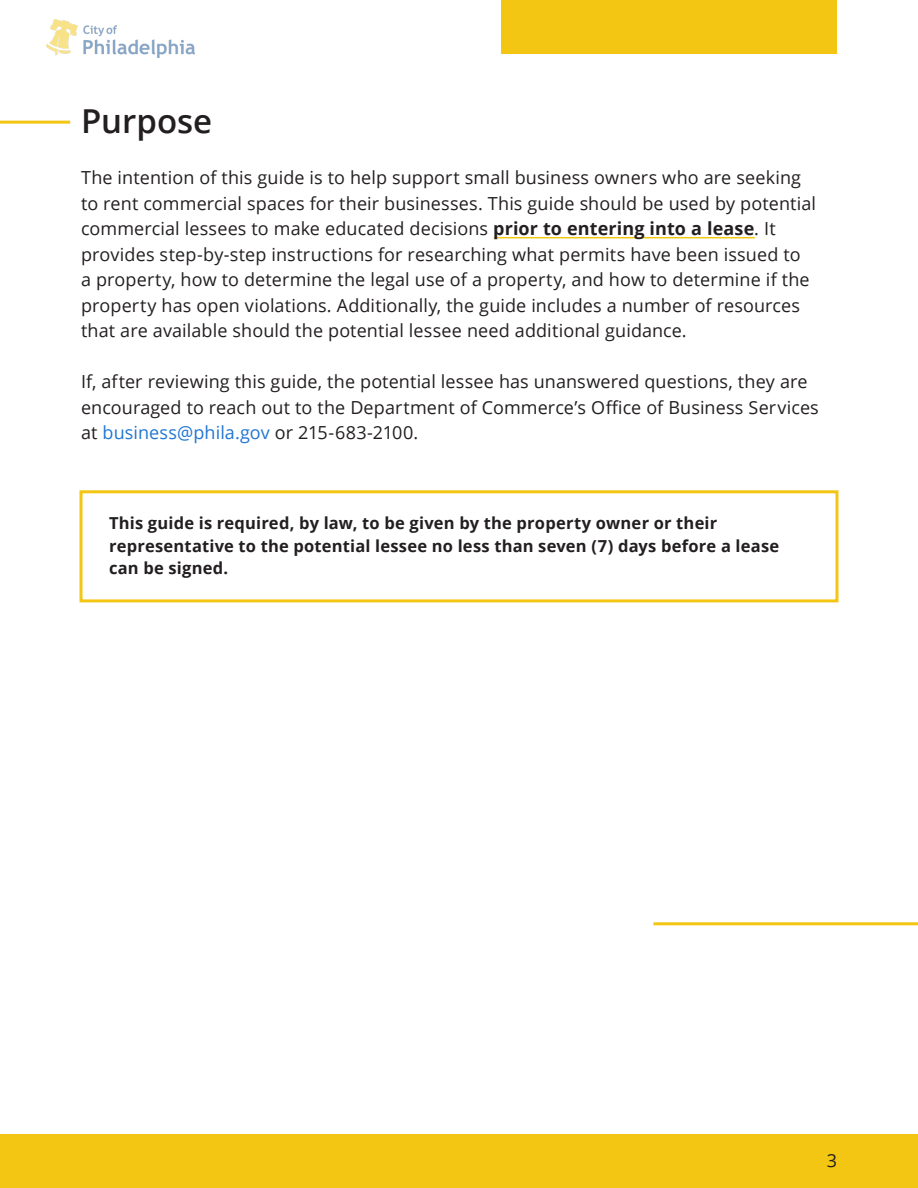
<style>
.page{position:relative;width:918px;height:1188px;background:#fff}
.page>*{position:absolute;margin:0;border:0;box-sizing:border-box;transform-origin:0 0}
.t1{font:600 33px "Open Sans";color:#231f20}
.t2{font:18px/25.5px "Open Sans";letter-spacing:.005em;color:#231f20}
.t3{font:700 16.5px/22.5px "Open Sans";letter-spacing:.01em;color:#231f20}
.s1{font-weight:700}
.s2{color:#2176d2}
</style>
<div class="page">
<div style="left:0;top:1134px;width:918px;height:54px;background:#f3c613"></div>
<div style="left:501px;top:0;width:336px;height:54px;background:#f3c613"></div>
<div style="left:80px;top:490px;width:758px;height:112px;border:3px solid #f3c613"></div>
<hr style="left:0;top:121px;width:70px;height:3px;background:#f3c613">
<hr style="left:653px;top:922px;width:265px;height:3px;background:#f3c613">
<hr style="left:494px;top:237px;width:261px;height:1px;background:#f3c613">
<img style="left:46px;top:19px;width:149px;height:39px">
<p class="t1" style="left:81px;top:99px;width:133px">Purpose</p>
<p class="t2" style="left:81px;top:165px;width:737px">The intention of this guide is to help support small business owners who are seeking to rent commercial spaces for their businesses. This guide should be used by potential commercial lessees to make educated decisions <span class="s1">prior to entering into a lease</span>. It provides step-by-step instructions for researching what permits have been issued to<br>a property, how to determine the legal use of a property, and how to determine if the property has open violations. Additionally, the guide includes a number of resources that are available should the potential lessee need additional guidance.</p>
<p class="t2" style="left:81px;top:369px;width:739px">If, after reviewing this guide, the potential lessee has unanswered questions, they are encouraged to reach out to the Department of Commerce’s Office of Business Services at <span class="s2">business@phila.gov</span> or 215-683-2100.</p>
<p class="t3" style="left:109px;top:511px;width:672px">This guide is required, by law, to be given by the property owner or their representative to the potential lessee no less than seven (7) days before a lease can be signed.</p>
<p class="t2" style="left:827px;top:1147px;width:12px">3</p>
</div>
